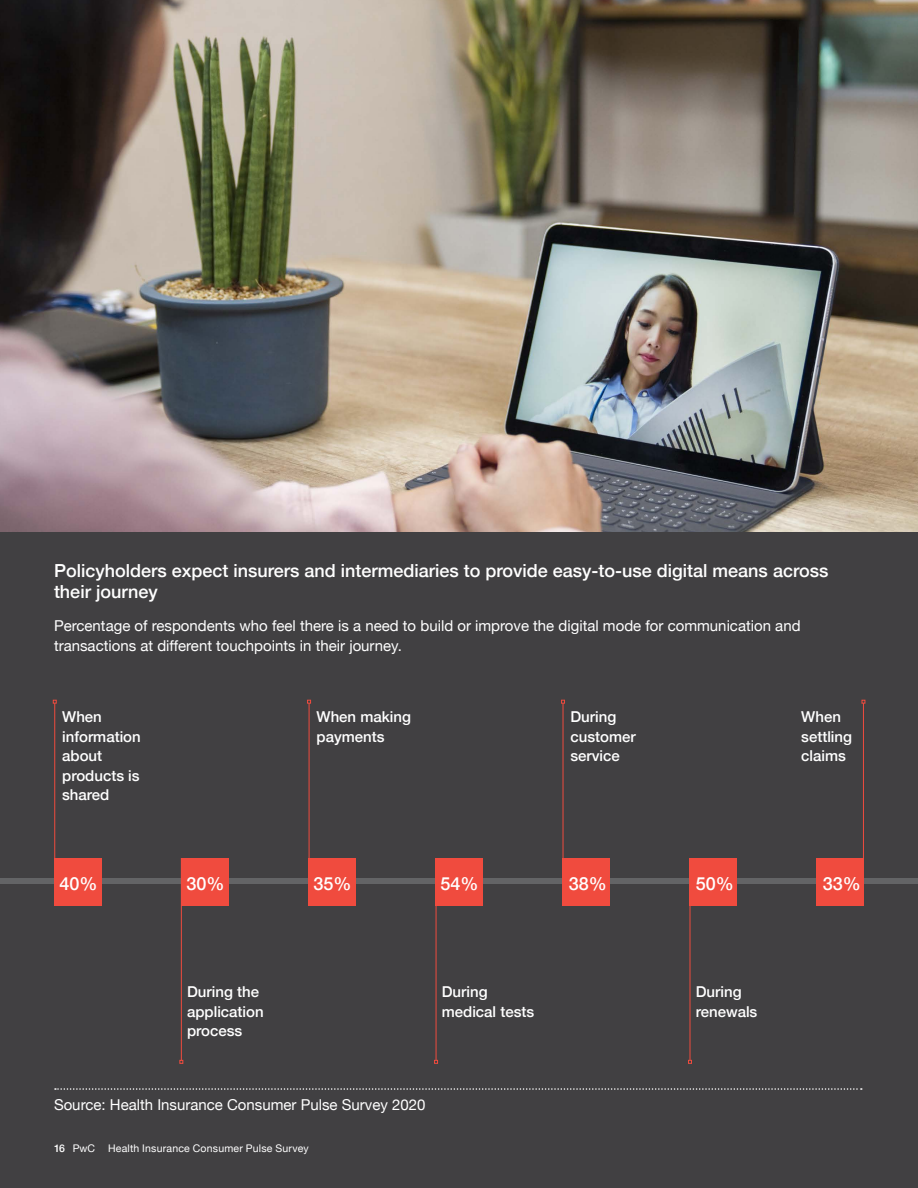
<style>
.page{position:relative;width:918px;height:1188px;background:#fff}
.page>*{position:absolute;margin:0;border:0;box-sizing:border-box;transform-origin:0 0}
.t1{font:500 18px/21px "Helvetica Neue";color:#fff}
.t2{font:15px/19.5px "Helvetica Neue";color:#fff}
.t3{font:500 15px/19.5px "Helvetica Neue";color:#fff}
.t4{font:10.5px "Helvetica Neue";letter-spacing:.02em;color:#fff}
.s1{font-weight:500}
</style>
<div class="page">
<div style="left:0;top:530px;width:918px;height:658px;background:#414042"></div>
<img style="left:0;top:0;width:918px;height:531px">
<div style="left:0;top:879px;width:918px;height:5px;background:#636466"></div>
<div style="left:55px;top:858px;width:47px;height:47px;background:#f04b3e"></div>
<div style="left:563px;top:858px;width:47px;height:47px;background:#f04b3e"></div>
<div style="left:182px;top:858px;width:47px;height:47px;background:#f04b3e"></div>
<div style="left:690px;top:858px;width:47px;height:47px;background:#f04b3e"></div>
<div style="left:309px;top:858px;width:47px;height:47px;background:#f04b3e"></div>
<div style="left:817px;top:858px;width:47px;height:47px;background:#f04b3e"></div>
<div style="left:436px;top:858px;width:47px;height:47px;background:#f04b3e"></div>
<hr style="left:54px;top:703px;width:1px;height:202px;background:#f04b3e">
<svg style="left:53px;top:700px;width:4px;height:4px"></svg>
<hr style="left:181px;top:858px;width:1px;height:202px;background:#f04b3e">
<svg style="left:179px;top:1060px;width:4px;height:4px"></svg>
<hr style="left:436px;top:858px;width:1px;height:202px;background:#f04b3e">
<svg style="left:434px;top:1060px;width:4px;height:4px"></svg>
<hr style="left:690px;top:858px;width:1px;height:202px;background:#f04b3e">
<svg style="left:688px;top:1060px;width:4px;height:4px"></svg>
<hr style="left:309px;top:703px;width:1px;height:202px;background:#f04b3e">
<svg style="left:307px;top:700px;width:4px;height:4px"></svg>
<hr style="left:563px;top:703px;width:1px;height:202px;background:#f04b3e">
<svg style="left:561px;top:700px;width:4px;height:4px"></svg>
<hr style="left:863px;top:703px;width:1px;height:202px;background:#f04b3e">
<svg style="left:55px;top:1088px;width:807px;height:2px"></svg>
<p class="t1" style="left:54px;top:558px;width:776px">Policyholders expect insurers and intermediaries to provide easy-to-use digital means across their journey</p>
<p class="t2" style="left:54px;top:617px;width:748px">Percentage of respondents who feel there is a need to build or improve the digital mode for communication and transactions at different touchpoints in their journey.</p>
<p class="t3" style="left:62px;top:706px;width:80px">When information about products is shared</p>
<p class="t3" style="left:317px;top:706px;width:96px">When making payments</p>
<p class="t3" style="left:570px;top:706px;width:67px">During customer service</p>
<p class="t3" style="left:801px;top:706px;width:52px">When settling claims</p>
<p class="t1" style="left:59px;top:872px;width:40px">40%</p>
<p class="t1" style="left:186px;top:872px;width:40px">30%</p>
<p class="t1" style="left:313px;top:872px;width:40px">35%</p>
<p class="t1" style="left:440px;top:872px;width:40px">54%</p>
<p class="t1" style="left:569px;top:872px;width:40px">38%</p>
<p class="t1" style="left:696px;top:872px;width:40px">50%</p>
<p class="t1" style="left:823px;top:872px;width:40px">33%</p>
<p class="t3" style="left:187px;top:981px;width:78px">During the application process</p>
<p class="t3" style="left:442px;top:981px;width:94px">During medical tests</p>
<p class="t3" style="left:696px;top:981px;width:63px">During renewals</p>
<p class="t2" style="left:54px;top:1096px;width:373px">Source: Health Insurance Consumer Pulse Survey 2020</p>
<p class="t4" style="left:54px;top:1141px;width:256px"><span class="s1">16</span> PwC Health Insurance Consumer Pulse Survey</p>
</div>
